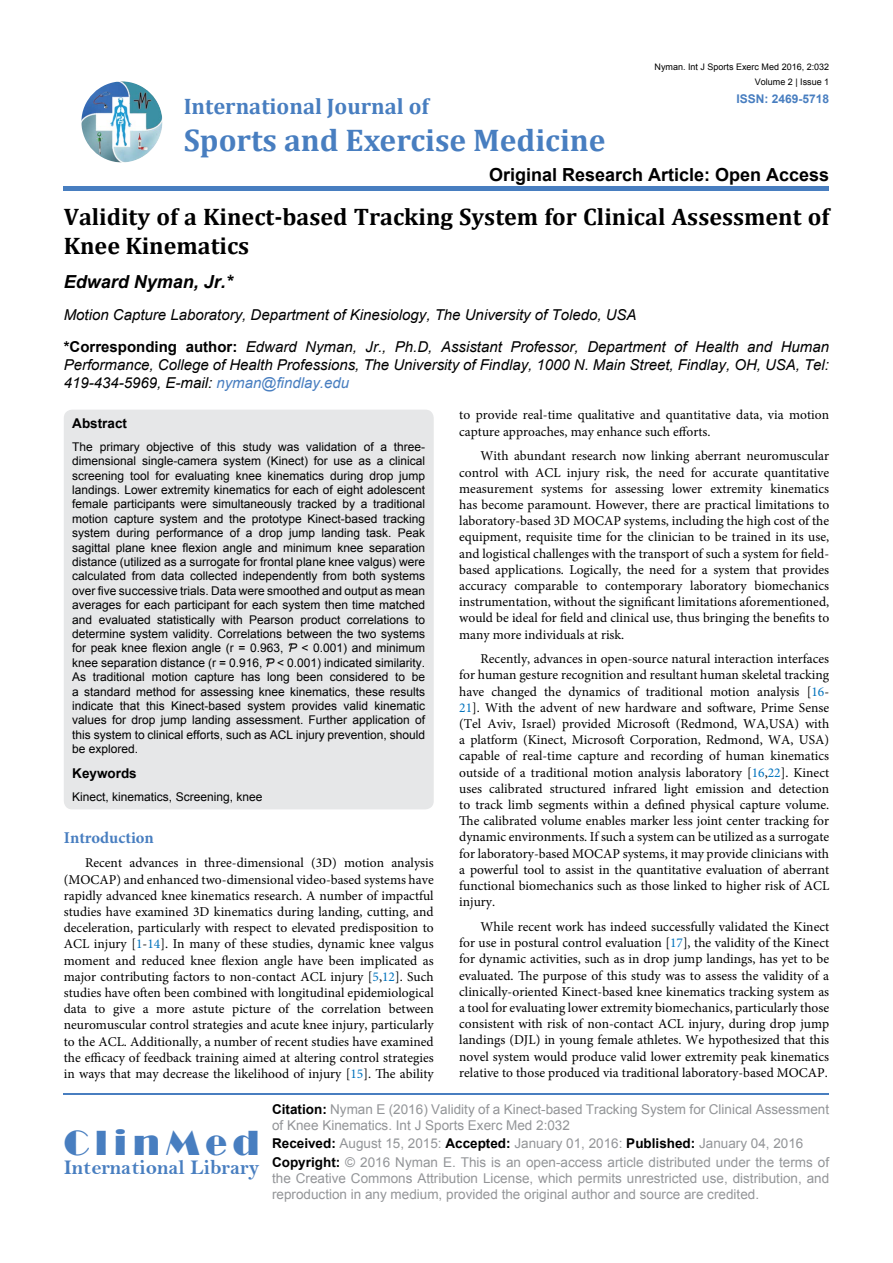
<style>
.page{position:relative;width:893px;height:1263px;background:#fff}
.page>*{position:absolute;margin:0;border:0;box-sizing:border-box;transform-origin:0 0}
.t1{font:36px "Broadway";letter-spacing:.16em;color:#487ec0}
.t2{font:700 31.5px "Cambria";color:#487ec0}
.t3{font:700 24px/28.8px "Cambria";color:#000}
.t4{font:700 22.5px "Cambria";color:#487ec0}
.t5{font:21px "Bell MT Bold";color:#487ec0}
.t6{font:700 18px "Arial";color:#000}
.t7{font:italic 700 18px "Arial";color:#000}
.t8{font:700 16.5px "Minion Pro";color:#487ec0}
.t9{font:italic 15px/32.2px "Arial";color:#000}
.t10{font:13.5px/16.2px "Minion Pro";color:#000;text-align:justify}
.t11{font:13.5px/16.2px "Arial";color:#939598}
.t12{font:700 13.5px "Arial";color:#000}
.t13{font:12px/14.4px "Arial";color:#000;text-align:justify}
.t14{font:700 12px "Arial";color:#487ec0}
.t15{font:9px "Arial";color:#000}
.s1{font-weight:700;font-style:normal}
.s2{color:#487ec0}
.s3{color:#0072bc}
.s4{font-weight:700;color:#000}
</style>
<div class="page">
<img style="left:81px;top:81px;width:81px;height:81px;border-radius:41px">
<div style="left:64px;top:186px;width:765px;height:5px;background:#487ec0"></div>
<hr style="left:64px;top:1093px;width:765px;height:2px;background:#487ec0">
<div style="left:64px;top:410px;width:370px;height:399px;background:#e6e7e8;border-radius:9px"></div>
<p class="t15" style="left:655px;top:61px;width:176px">Nyman. Int J Sports Exerc Med 2016, 2:032</p>
<p class="t14" style="left:736px;top:90px;width:94px">ISSN: 2469-5718</p>
<p class="t15" style="left:755px;top:76px;width:76px">Volume 2 | Issue 1</p>
<h3 class="t4" style="left:184px;top:90px;width:247px">International Journal of</h3>
<h2 class="t2" style="left:184px;top:118px;width:423px">Sports and Exercise Medicine</h2>
<h3 class="t6" style="left:489px;top:162px;width:342px">Original Research Article: Open Access</h3>
<h3 class="t3" style="left:64px;top:201px;width:767px">Validity of a Kinect-based Tracking System for Clinical Assessment of<br>Knee Kinematics</h3>
<h3 class="t7" style="left:64px;top:270px;width:171px">Edward Nyman, Jr.*</h3>
<p class="t9" style="left:64px;top:299px;width:767px">Motion Capture Laboratory, Department of Kinesiology, The University of Toledo, USA<br><span class="s1">*Corresponding author:</span> Edward Nyman, Jr., Ph.D, Assistant Professor, Department of Health and Human</p>
<p class="t9" style="left:64px;top:356px;width:767px;line-height:18px">Performance, College of Health Professions, The University of Findlay, 1000 N. Main Street, Findlay, OH, USA, Tel:<br>419-434-5969, E-mail: <span class="s2">nyman@findlay.edu</span></p>
<p class="t12" style="left:72px;top:414px;width:56px">Abstract</p>
<p class="t13" style="left:72px;top:439px;width:354px">The primary objective of this study was validation of a three&shy;dimensional single-camera system (Kinect) for use as a clinical screening tool for evaluating knee kinematics during drop jump landings. Lower extremity kinematics for each of eight adolescent female participants were simultaneously tracked by a traditional motion capture system and the prototype Kinect-based tracking system during performance of a drop jump landing task. Peak sagittal plane knee flexion angle and minimum knee separation distance (utilized as a surrogate for frontal plane knee valgus) were calculated from data collected independently from both systems over five successive trials. Data were smoothed and output as mean averages for each participant for each system then time matched and evaluated statistically with Pearson product correlations to determine system validity. Correlations between the two systems for peak knee flexion angle (r = 0.963,</p>
<p class="t10" style="left:459px;top:407px;width:371px">to provide real-time qualitative and quantitative data, via motion capture approaches, may enhance such efforts.</p>
<p class="t10" style="left:459px;top:448px;width:371px;text-indent:21px">With abundant research now linking aberrant neuromuscular control with ACL injury risk, the need for accurate quantitative measurement systems for assessing lower extremity kinematics has become paramount. However, there are practical limitations to laboratory-based 3D MOCAP systems, including the high cost of the equipment, requisite time for the clinician to be trained in its use, and logistical challenges with the transport of such a system for field&shy;based applications. Logically, the need for a system that provides accuracy comparable to contemporary laboratory biomechanics instrumentation, without the significant limitations aforementioned, would be ideal for field and clinical use, thus bringing the benefits to many more individuals at risk.</p>
<p class="t10" style="left:459px;top:651px;width:371px;text-indent:21px">Recently, advances in open-source natural interaction interfaces for human gesture recognition and resultant human skeletal tracking have changed the dynamics of traditional motion analysis [<span class="s3">16</span>- <span class="s3">21</span>]. With the advent of new hardware and software, Prime Sense (Tel Aviv, Israel) provided Microsoft (Redmond, WA,USA) with a platform (Kinect, Microsoft Corporation, Redmond, WA, USA) capable of real-time capture and recording of human kinematics outside of a traditional motion analysis laboratory [<span class="s3">16</span>,<span class="s3">22</span>]. Kinect uses calibrated structured infrared light emission and detection to track limb segments within a defined physical capture volume.<br>The calibrated volume enables marker less joint center tracking for dynamic environments. If such a system can be utilized as a surrogate for laboratory-based MOCAP systems, it may provide clinicians with a powerful tool to assist in the quantitative evaluation of aberrant functional biomechanics such as those linked to higher risk of ACL injury.</p>
<p class="t10" style="left:459px;top:919px;width:371px;text-indent:21px">While recent work has indeed successfully validated the Kinect for use in postural control evaluation [<span class="s3">17</span>], the validity of the Kinect for dynamic activities, such as in drop jump landings, has yet to be evaluated. The purpose of this study was to assess the validity of a clinically-oriented Kinect-based knee kinematics tracking system as a tool for evaluating lower extremity biomechanics, particularly those consistent with risk of non-contact ACL injury, during drop jump landings (DJL) in young female athletes. We hypothesized that this novel system would produce valid lower extremity peak kinematics relative to those produced via traditional laboratory-based MOCAP.</p>
<p class="t13" style="left:72px;top:641px;width:354px;text-indent:229px">&lt; 0.001) and minimum knee separation distance (r = 0.916, &lt; 0.001) indicated similarity.<br>As traditional motion capture has long been considered to be a standard method for assessing knee kinematics, these results indicate that this Kinect-based system provides valid kinematic values for drop jump landing assessment. Further application of this system to clinical efforts, such as ACL injury prevention, should be explored.</p>
<p class="t12" style="left:72px;top:764px;width:66px">Keywords</p>
<p class="t13" style="left:72px;top:789px;width:192px">Kinect, kinematics, Screening, knee</p>
<p class="t8" style="left:64px;top:826px;width:92px">Introduction</p>
<p class="t10" style="left:64px;top:855px;width:371px;text-indent:21px">Recent advances in three-dimensional (3D) motion analysis (MOCAP) and enhanced two-dimensional video-based systems have rapidly advanced knee kinematics research. A number of impactful studies have examined 3D kinematics during landing, cutting, and deceleration, particularly with respect to elevated predisposition to ACL injury [<span class="s3">1</span>-<span class="s3">14</span>]. In many of these studies, dynamic knee valgus moment and reduced knee flexion angle have been implicated as major contributing factors to non-contact ACL injury [<span class="s3">5</span>,<span class="s3">12</span>]. Such studies have often been combined with longitudinal epidemiological data to give a more astute picture of the correlation between neuromuscular control strategies and acute knee injury, particularly to the ACL. Additionally, a number of recent studies have examined the efficacy of feedback training aimed at altering control strategies in ways that may decrease the likelihood of injury [<span class="s3">15</span>]. The ability</p>
<h1 class="t1" style="left:64px;top:1122px;width:197px">ClinMed</h1>
<h3 class="t5" style="left:64px;top:1155px;width:197px">International Library</h3>
<p class="t11" style="left:272px;top:1101px;width:559px"><span class="s4">Citation:</span> Nyman E (2016) Validity of a Kinect-based Tracking System for Clinical Assessment of Knee Kinematics. Int J Sports Exerc Med 2:032</p>
<p class="t11" style="left:272px;top:1134px;width:559px;line-height:18.3px"><span class="s4">Received:</span> August 15, 2015: <span class="s4">Accepted:</span> January 01, 2016: <span class="s4">Published:</span> January 04, 2016<br><span class="s4">Copyright:</span> © 2016 Nyman E. This is an open-access article distributed under the terms of</p>
<p class="t11" style="left:272px;top:1170px;width:559px">the Creative Commons Attribution License, which permits unrestricted use, distribution, and reproduction in any medium, provided the original author and source are credited.</p>
</div>
